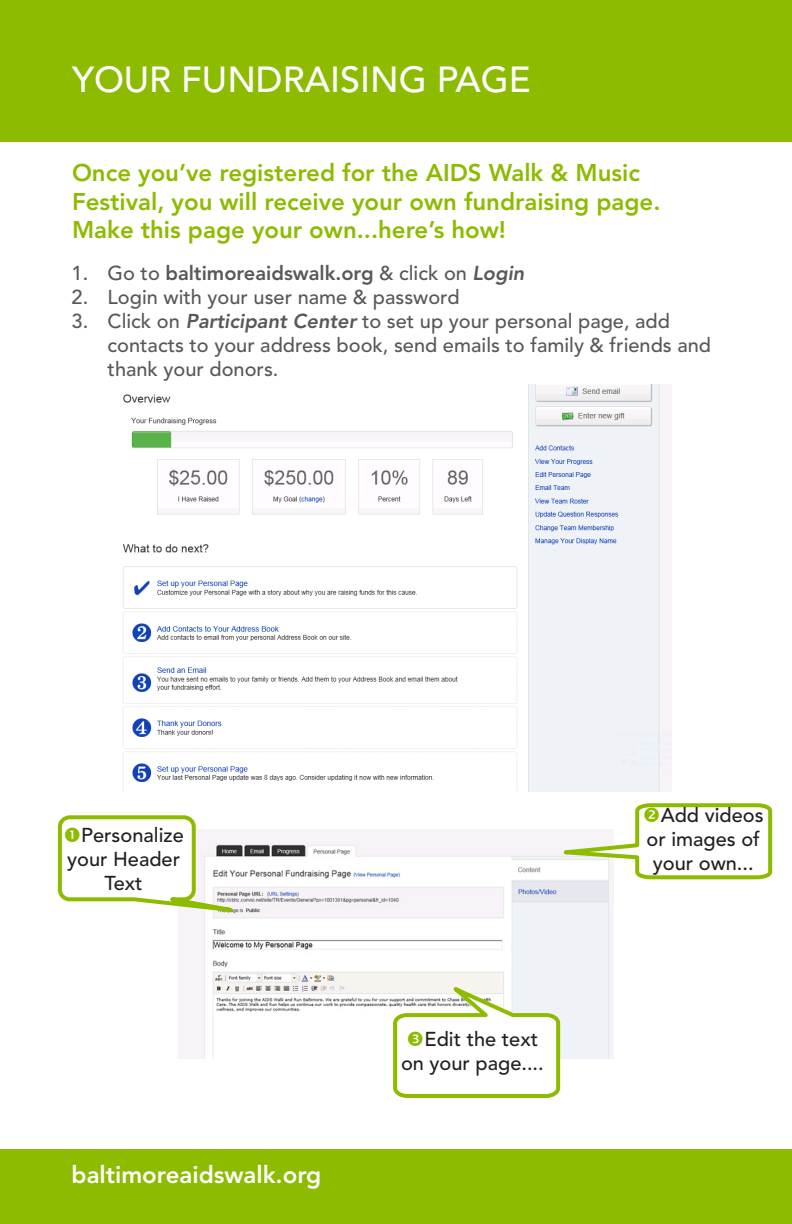
<style>
.page{position:relative;width:792px;height:1224px;background:#8dbb00}
.page>*{position:absolute;margin:0;border:0;box-sizing:border-box;transform-origin:0 0}
.t1{font:500 36px "Avenir LT Std";color:#fff}
.t2{font:800 24px/28.8px "Avenir LT Std";color:#8dbb00}
.t3{font:800 24px "Avenir LT Std";color:#fff}
.t4{font:500 20px/24px "Avenir LT Std";color:#57585a}
.t5{font:500 20px/24px "Avenir LT Std";color:#231f20;text-align:center}
.t6{font:800 20px "Avenir LT Std";color:#57585a}
.s1{font-weight:500}
.s2{font-style:italic}
.s3{font-weight:800;font-style:italic}
</style>
<div class="page">
<div style="left:0;top:143px;width:792px;height:1006px;background:#fff"></div>
<img style="left:122px;top:385px;width:549px;height:407px">
<img style="left:178px;top:830px;width:435px;height:229px">
<svg style="left:57px;top:815px;width:287px;height:111px"></svg>
<svg style="left:518px;top:803px;width:255px;height:78px"></svg>
<svg style="left:391px;top:974px;width:171px;height:124px"></svg>
<p class="t1" style="left:72px;top:59px;width:460px">YOUR FUNDRAISING PAGE</p>
<p class="t2" style="left:72px;top:158px;width:590px">Once you’ve registered for the AIDS Walk &amp; Music<br>Festival, you will receive your own fundraising page.<br>Make this page your own...here’s how!</p>
<p class="t6" style="left:72px;top:262px;width:454px"><span class="s1">1. Go to</span> baltimoreaidswalk.org <span class="s1">&amp; click on</span> <span class="s2">Login</span></p>
<p class="t4" style="left:72px;top:286px;width:389px">2. Login with your user name &amp; password</p>
<p class="t4" style="left:108px;top:310px;width:605px;text-indent:-36px">3. Click on <span class="s3">Participant Center</span> to set up your personal page, add contacts to your address book, send emails to family &amp; friends and thank your donors.</p>
<p class="t5" style="left:81px;top:824px;width:104px">Personalize</p>
<p class="t5" style="left:67px;top:848px;width:115px">your Header<br>Text</p>
<p class="t3" style="left:72px;top:1161px;width:251px">baltimoreaidswalk.org</p>
<p class="t5" style="left:401px;top:1028px;width:144px;text-align:right">Edit the text<br>on your page....</p>
<p class="t5" style="left:661px;top:804px;width:104px">Add videos</p>
<p class="t5" style="left:647px;top:828px;width:115px">or images of your own...</p>
</div>
